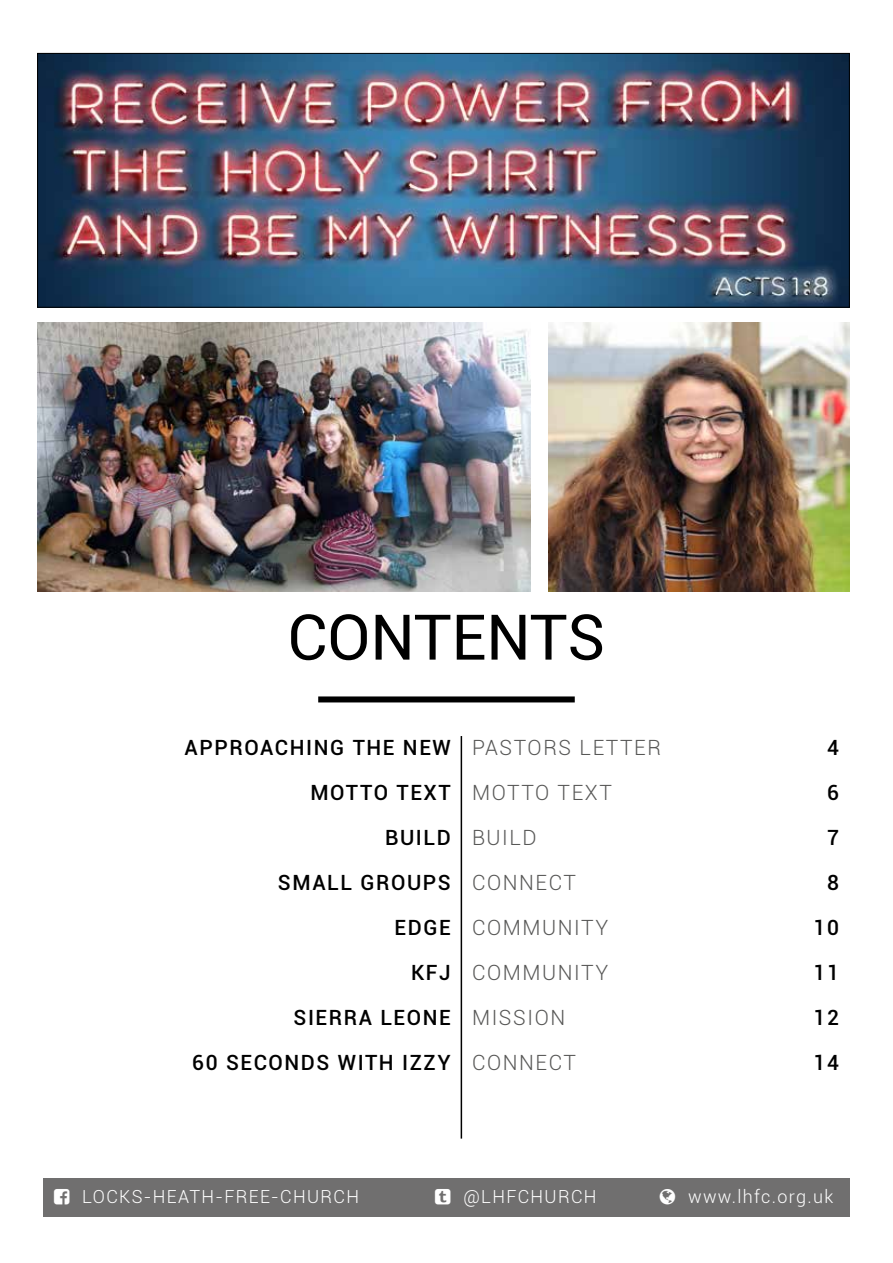
<style>
.page{position:relative;width:893px;height:1263px;background:#fff}
.page>*{position:absolute;margin:0;border:0;box-sizing:border-box;transform-origin:0 0}
.t1{font:63px "Roboto";color:#000}
.t2{font:500 21px/45px "Roboto";letter-spacing:.075em;color:#000;text-align:right}
.t3{font:300 21px/45px "Roboto";letter-spacing:.075em;color:#575756}
.t4{font:300 18px "Roboto";letter-spacing:.075em;color:#fff}
</style>
<div class="page">
<img style="left:37px;top:322px;width:493px;height:269px">
<div style="left:43px;top:1178px;width:807px;height:38px;background:#706f6f"></div>
<div style="left:318px;top:696px;width:257px;height:6px;background:#000"></div>
<hr style="left:461px;top:736px;width:1px;height:402px;background:#000">
<img style="left:548px;top:322px;width:302px;height:269px">
<img style="left:39px;top:55px;width:809px;height:251px">
<div style="left:37px;top:53px;width:813px;height:255px;border:1px solid #000"></div>
<h1 class="t1" style="left:287px;top:593px;width:319px">CONTENTS</h1>
<p class="t2" style="left:185px;top:724px;width:268px">APPROACHING THE NEW<br>MOTTO TEXT<br>BUILD<br>SMALL GROUPS<br>EDGE<br>KFJ<br>SIERRA LEONE<br>60 SECONDS WITH IZZY</p>
<p class="t3" style="left:472px;top:724px;width:191px">PASTORS LETTER<br>MOTTO TEXT<br>BUILD<br>CONNECT<br>COMMUNITY<br>COMMUNITY<br>MISSION<br>CONNECT</p>
<p class="t2" style="left:813px;top:724px;width:27px">4<br>6<br>7<br>8<br>10<br>11<br>12<br>14</p>
<p class="t4" style="left:82px;top:1184px;width:278px">LOCKS-HEATH-FREE-CHURCH</p>
<p class="t4" style="left:463px;top:1184px;width:135px">@LHFCHURCH</p>
<p class="t4" style="left:688px;top:1184px;width:147px">www.lhfc.org.uk</p>
</div>
